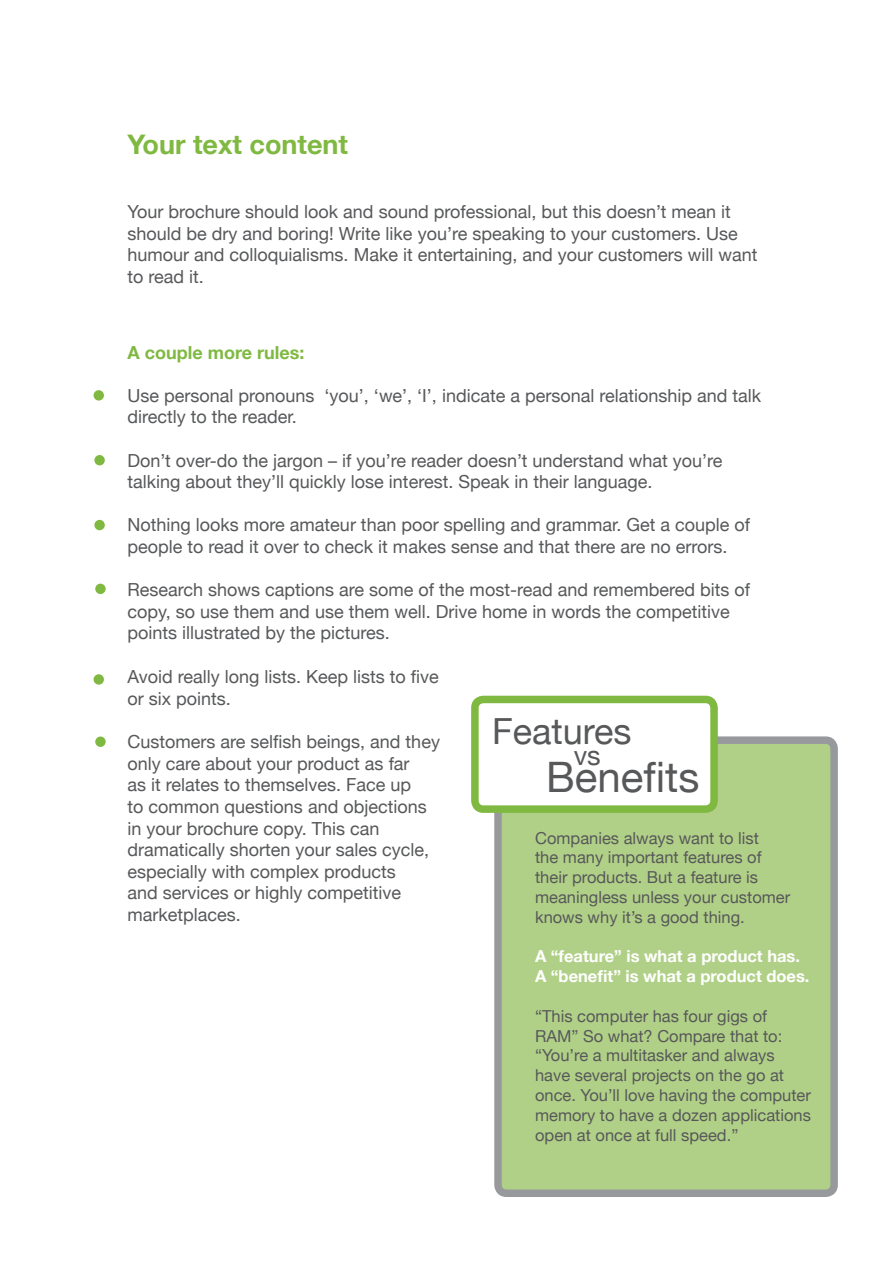
<style>
.page{position:relative;width:893px;height:1263px;background:#fff}
.page>*{position:absolute;margin:0;border:0;box-sizing:border-box;transform-origin:0 0}
.t1{font:42px "Helvetica Neue";color:#57585a}
.t2{font:36px "Helvetica Neue";color:#57585a}
.Heading{font:700 27px "Helvetica Neue";color:#80b941}
.t3{font:27px "Helvetica Neue";color:#57585a}
.t4{font:18px/21.6px "Helvetica Neue";color:#57585a}
.SUBHEADING{font:700 18px "Helvetica Neue";color:#80b941}
.t5{font:16.5px/19.8px "Helvetica Neue";color:#57585a}
.t6{font:700 16.5px/19.8px "Helvetica Neue";color:#fff}
</style>
<div class="page">
<div style="left:498px;top:740px;width:336px;height:453px;background:#b1d087;border-radius:9px"></div>
<div style="left:494px;top:736px;width:344px;height:461px;border:8px solid #97999c;border-radius:9px"></div>
<div style="left:475px;top:699px;width:239px;height:110px;background:#fff;border-radius:9px"></div>
<div style="left:471px;top:696px;width:247px;height:117px;border:8px solid #80b941;border-radius:9px"></div>
<div style="left:94px;top:390px;width:10px;height:11px;background:#80b941;border-radius:50%"></div>
<div style="left:94px;top:455px;width:11px;height:10px;background:#80b941;border-radius:50%"></div>
<div style="left:94px;top:520px;width:11px;height:10px;background:#80b941;border-radius:50%"></div>
<div style="left:95px;top:584px;width:11px;height:10px;background:#80b941;border-radius:50%"></div>
<div style="left:94px;top:674px;width:10px;height:11px;background:#80b941;border-radius:50%"></div>
<div style="left:95px;top:736px;width:11px;height:11px;background:#80b941;border-radius:50%"></div>
<p class="Heading" style="left:128px;top:128px;width:222px">Your text content</p>
<p class="t4" style="left:128px;top:201px;width:631px">Your brochure should look and sound professional, but this doesn’t mean it should be dry and boring! Write like you’re speaking to your customers. Use humour and colloquialisms. Make it entertaining, and your customers will want to read it.</p>
<p class="SUBHEADING" style="left:128px;top:341px;width:178px">A couple more rules:</p>
<p class="t4" style="left:128px;top:384px;width:635px">Use personal pronouns ‘you’, ‘we’, ‘I’, indicate a personal relationship and talk directly to the reader.</p>
<p class="t4" style="left:128px;top:449px;width:596px">Don’t over-do the jargon – if you’re reader doesn’t understand what you’re talking about they’ll quickly lose interest. Speak in their language.</p>
<p class="t4" style="left:128px;top:514px;width:624px">Nothing looks more amateur than poor spelling and grammar. Get a couple of people to read it over to check it makes sense and that there are no errors.</p>
<p class="t4" style="left:128px;top:579px;width:624px">Research shows captions are some of the most-read and remembered bits of copy, so use them and use them well. Drive home in words the competitive points illustrated by the pictures.</p>
<p class="t4" style="left:128px;top:666px;width:313px">Avoid really long lists. Keep lists to five or six points.</p>
<p class="t4" style="left:128px;top:731px;width:314px">Customers are selfish beings, and they only care about your product as far<br>as it relates to themselves. Face up<br>to common questions and objections in your brochure copy. This can dramatically shorten your sales cycle, especially with complex products<br>and services or highly competitive marketplaces.</p>
<p class="t2" style="left:492px;top:709px;width:141px">Features</p>
<p class="t3" style="left:574px;top:739px;width:28px">vs</p>
<p class="t1" style="left:546px;top:751px;width:155px">Benefits</p>
<p class="t5" style="left:535px;top:828px;width:257px">Companies always want to list<br>the many important features of their products. But a feature is meaningless unless your customer knows why it’s a good thing.</p>
<p class="t6" style="left:535px;top:946px;width:276px">A “feature” is what a product has.<br>A “benefit” is what a product does.</p>
<p class="t5" style="left:535px;top:1006px;width:277px">“This computer has four gigs of<br>RAM” So what? Compare that to: “You’re a multitasker and always have several projects on the go at once. You’ll love having the computer memory to have a dozen applications open at once at full speed.”</p>
</div>
